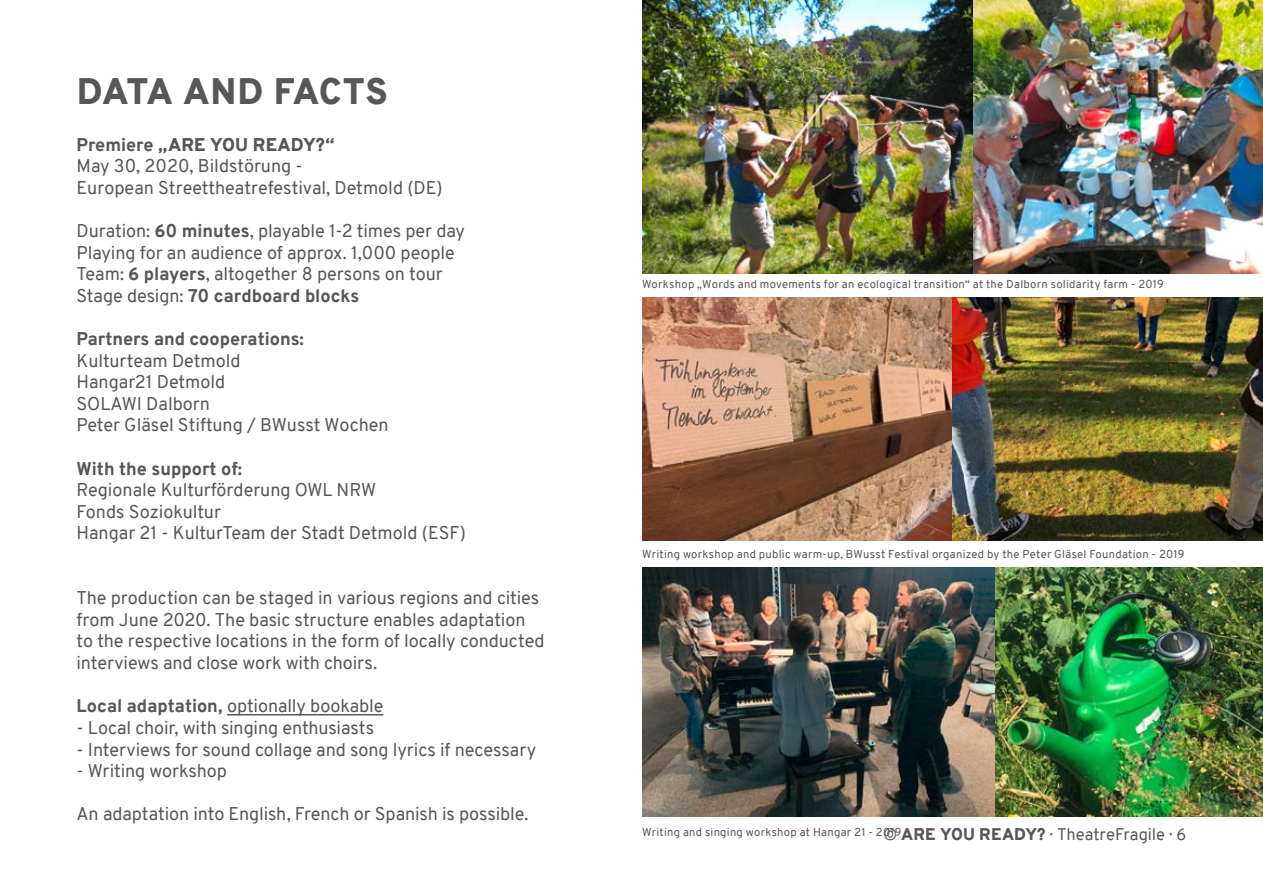
<style>
.page{position:relative;width:1263px;height:893px;background:#fff}
.page>*{position:absolute;margin:0;border:0;box-sizing:border-box;transform-origin:0 0}
.t1{font:900 36px "Overpass";letter-spacing:-.015em;color:#575756}
.t2{font:18px/21.6px "Overpass";letter-spacing:-.005em;color:#575756}
.t3{font:800 18px "Overpass";color:#575756}
.t4{font:16.5px "Overpass";color:#575756}
.t5{font:11.25px "Overpass";letter-spacing:.025em;color:#575756}
.s1{font-weight:800}
.s2{font-weight:900}
</style>
<div class="page">
<hr style="left:227px;top:714px;width:156px;height:1px;background:#575756">
<img style="left:642px;top:298px;width:310px;height:242px">
<img style="left:642px;top:568px;width:353px;height:248px">
<img style="left:642px;top:0;width:332px;height:273px">
<img style="left:974px;top:0;width:289px;height:273px">
<img style="left:952px;top:298px;width:311px;height:242px">
<img style="left:995px;top:568px;width:268px;height:248px">
<h1 class="t1" style="left:77px;top:65px;width:313px">DATA AND FACTS</h1>
<p class="t2" style="left:77px;top:134px;width:368px"><span class="s1">Premiere</span> <span class="s2">„ARE YOU READY?“<br></span>May 30, 2020, Bildstörung -<br>European Streettheatrefestival, Detmold (DE)</p>
<p class="t2" style="left:77px;top:220px;width:390px">Duration: <span class="s1">60 minutes</span>, playable 1-2 times per day Playing for an audience of approx. 1,000 people Team: <span class="s1">6 players</span>, altogether 8 persons on tour Stage design: <span class="s1">70 cardboard blocks</span></p>
<p class="t3" style="left:77px;top:326px;width:229px">Partners and cooperations:</p>
<p class="t2" style="left:77px;top:350px;width:314px">Kulturteam Detmold<br>Hangar21 Detmold<br>SOLAWI Dalborn<br>Peter Gläsel Stiftung / BWusst Wochen</p>
<p class="t3" style="left:77px;top:456px;width:167px">With the support of:</p>
<p class="t2" style="left:77px;top:479px;width:391px">Regionale Kulturförderung OWL NRW<br>Fonds Soziokultur<br>Hangar 21 - KulturTeam der Stadt Detmold (ESF)</p>
<p class="t2" style="left:77px;top:587px;width:469px">The production can be staged in various regions and cities from June 2020. The basic structure enables adaptation to the respective locations in the form of locally conducted interviews and close work with choirs.</p>
<p class="t2" style="left:77px;top:695px;width:308px"><span class="s1">Local adaptation,</span> optionally bookable</p>
<p class="t2" style="left:77px;top:717px;width:299px">- Local choir, with singing enthusiasts</p>
<p class="t2" style="left:77px;top:738px;width:461px">- Interviews for sound collage and song lyrics if necessary</p>
<p class="t2" style="left:77px;top:760px;width:152px">- Writing workshop</p>
<p class="t2" style="left:77px;top:803px;width:453px">An adaptation into English, French or Spanish is possible.</p>
<p class="t5" style="left:642px;top:276px;width:523px">Workshop „Words and movements for an ecological transition“ at the Dalborn solidarity farm - 2019</p>
<p class="t5" style="left:642px;top:546px;width:544px">Writing workshop and public warm-up, BWusst Festival organized by the Peter Gläsel Foundation - 2019</p>
<p class="t5" style="left:642px;top:824px;width:261px">Writing and singing workshop at Hangar 21 - 2019</p>
<p class="t4" style="left:883px;top:822px;width:305px">© <span class="s2">ARE YOU READY?</span> · TheatreFragile · 6</p>
</div>
